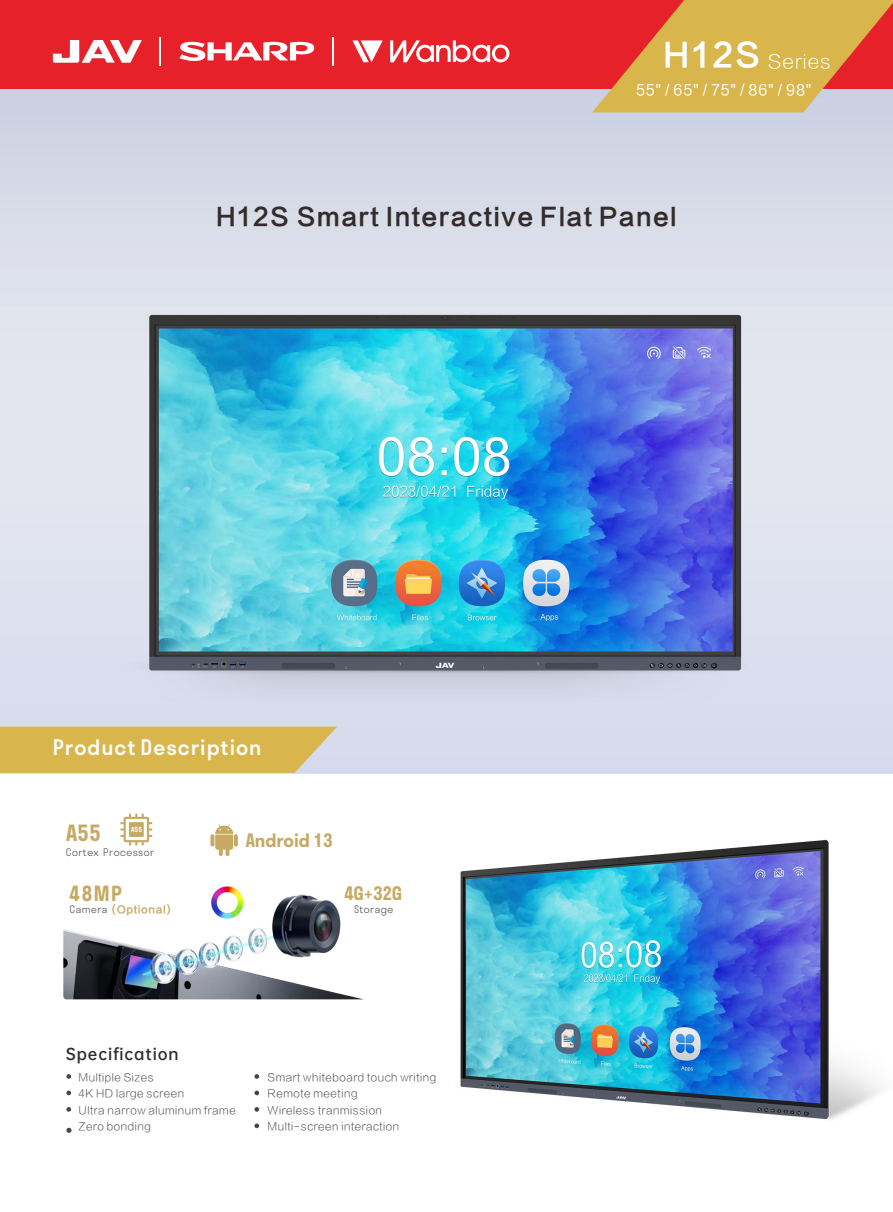
<style>
.page{position:relative;width:893px;height:1212px;background:#fff}
.page>*{position:absolute;margin:0;border:0;box-sizing:border-box;transform-origin:0 0}
.t1{font:32.1px "FZLTZHK GBK1 0";color:#fefefe}
.t2{font:24px "FZLTZHK GBK1 0";letter-spacing:.055em;color:#332c2b}
.t3{font:600 21.9px "Stratos";color:#c6a962}
.t4{font:500 21px "Stratos";letter-spacing:.045em;color:#fefefe}
.t5{font:600 20.4px "Stratos";color:#c6a962}
.t6{font:18.75px "FZLTXHK GBK1 0";letter-spacing:.055em;color:#fefefe}
.t7{font:600 18.15px "Stratos";letter-spacing:-.01em;color:#c6a962}
.t8{font:15px "OPPO Sans B";letter-spacing:.06em;color:#332c2b}
.t9{font:14.7px "FZLTH GB1 4";letter-spacing:.055em;color:#fefefe}
.t10{font:10.5px/16.5px "FZLTXHK GBK1 0";letter-spacing:.055em;color:#474443}
.t11{font:300 10.2px "Stratos";letter-spacing:.045em;color:#474443}
.t12{font:10.2px "FZLTZHK GBK1 0";letter-spacing:.055em;color:#c6a962}
.t13{font:600 6.75px "Stratos";color:#fefefe}
.s1{font-family:"Stratos";font-weight:300;color:#474443}
</style>
<div class="page">
<img style="left:0;top:89px;width:893px;height:1040px">
<div style="left:0;top:0;width:893px;height:89px;background:#e62129"></div>
<svg style="left:592px;top:0;width:301px;height:112px"></svg>
<svg style="left:0;top:727px;width:337px;height:46px"></svg>
<svg style="left:66px;top:1074px;width:5px;height:5px"></svg>
<svg style="left:66px;top:1090px;width:5px;height:5px"></svg>
<svg style="left:66px;top:1107px;width:5px;height:5px"></svg>
<svg style="left:66px;top:1128px;width:6px;height:5px"></svg>
<svg style="left:254px;top:1074px;width:5px;height:54px"></svg>
<img style="left:63px;top:802px;width:367px;height:198px">
<svg style="left:210px;top:823px;width:29px;height:34px"></svg>
<svg style="left:120px;top:814px;width:32px;height:31px"></svg>
<svg style="left:53px;top:40px;width:89px;height:23px"></svg>
<svg style="left:390px;top:40px;width:119px;height:22px"></svg>
<svg style="left:352px;top:40px;width:31px;height:22px"></svg>
<svg style="left:179px;top:42px;width:136px;height:19px"></svg>
<svg style="left:160px;top:37px;width:1px;height:29px"></svg>
<svg style="left:333px;top:37px;width:1px;height:29px"></svg>
<h1 class="t1" style="left:663px;top:38px;width:99px">H12S</h1>
<h3 class="t6" style="left:768px;top:51px;width:64px">Series</h3>
<h3 class="t9" style="left:636px;top:82px;width:177px">55" / 65" / 75" / 86" / 98"</h3>
<h2 class="t2" style="left:216px;top:203px;width:463px">H12S Smart Interactive Flat Panel</h2>
<h3 class="t4" style="left:53px;top:739px;width:210px">Product Description</h3>
<h3 class="t3" style="left:66px;top:824px;width:36px">A55</h3>
<p class="t11" style="left:66px;top:848px;width:90px">Cortex Processor</p>
<p class="t13" style="left:131px;top:827px;width:12px">A55</p>
<h3 class="t5" style="left:69px;top:886px;width:54px">48MP</h3>
<p class="t12" style="left:69px;top:904px;width:103px"><span class="s1">Camera</span> (Optional)</p>
<h3 class="t8" style="left:66px;top:1046px;width:114px">SPECIFICATION</h3>
<h3 class="t7" style="left:246px;top:833px;width:89px">Android 13</h3>
<h3 class="t7" style="left:344px;top:886px;width:60px">4G+32G</h3>
<p class="t11" style="left:354px;top:906px;width:41px">Storage</p>
<p class="t10" style="left:79px;top:1069px;width:159px">Multiple Sizes<br>4K HD large screen<br>Ultra narrow aluminum frame<br>Zero bonding</p>
<p class="t10" style="left:268px;top:1069px;width:170px">Smart whiteboard touch writing<br>Remote meeting<br>Wireless tranmission<br>Multi-screen interaction</p>
</div>
